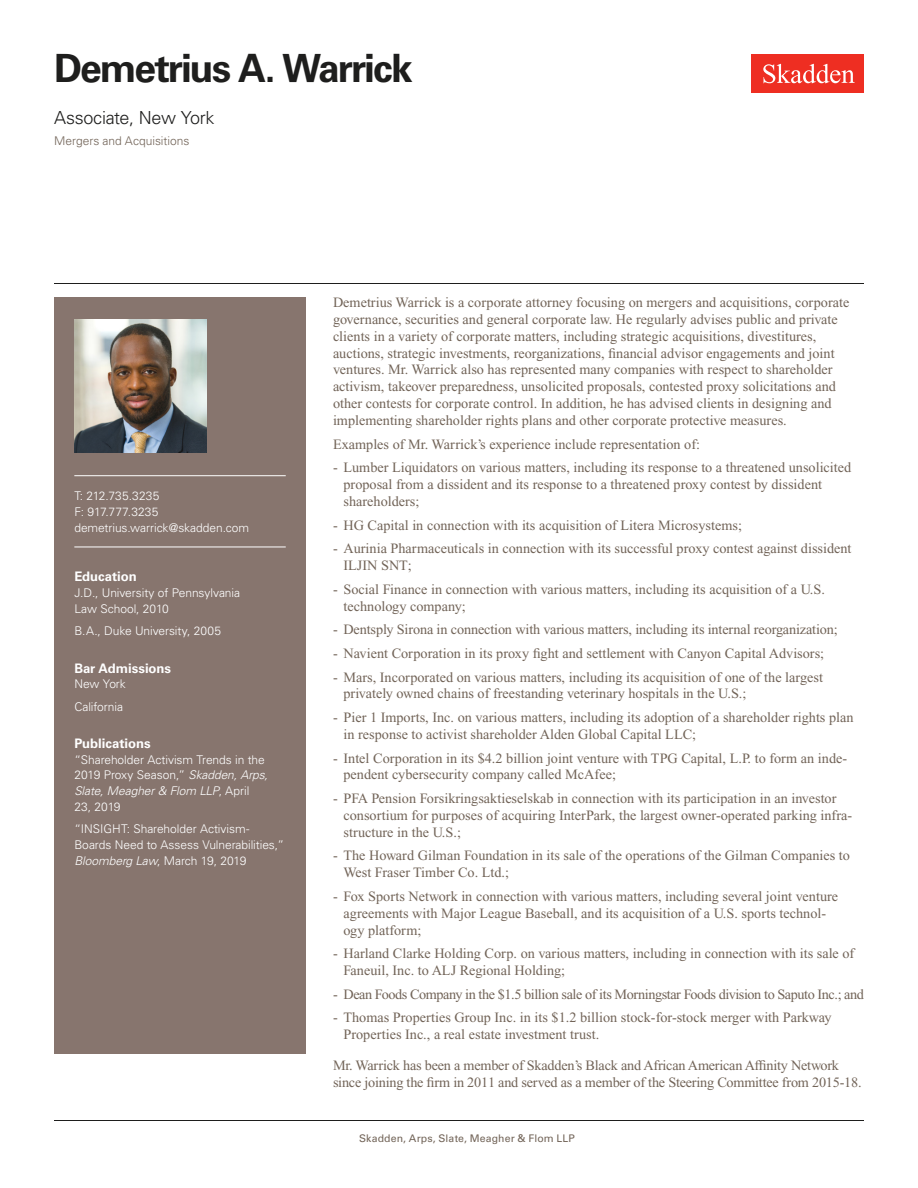
<style>
.page{position:relative;width:918px;height:1188px;background:#fff}
.page>*{position:absolute;margin:0;border:0;box-sizing:border-box;transform-origin:0 0}
.Name{font:700 39px "Univers LT Std";letter-spacing:-.05em;color:#1e1e1d}
.Title_and_Office{font:300 18px "Univers LT Std";letter-spacing:-.015em;color:#1e1e1d}
.Main_Body{font:14.25px/16.8px "Times New Roman PS Std";color:#726458}
.Main_Body-2{font:14.25px "Times New Roman PS Std";letter-spacing:-.03em;color:#726458}
.Bar_Admission_Educat{font:700 13.2px "Univers LT Std";letter-spacing:-.005em;color:#fff}
.Sidebar_text{font:300 12px/15.8px "Univers LT Std";letter-spacing:-.005em;color:#fff}
.Email{font:300 12px "Univers LT Std";letter-spacing:-.005em;color:#fff}
.Practice{font:300 12px "Univers LT Std";color:#726458}
.Phone_Number{font:300 12px "Univers LT Std";letter-spacing:.01em;color:#fff}
.Fax_Number{font:300 12px "Univers LT Std";letter-spacing:.01em;color:#fff}
.Folio{font:10.5px "Univers LT Std";letter-spacing:.01em;color:#726458}
.s1{font-style:italic}
.s2{font-weight:700;color:#fff}
</style>
<div class="page">
<div style="left:752px;top:54px;width:112px;height:39px;background:#ee2e22"></div>
<svg style="left:763px;top:64px;width:92px;height:19px"></svg>
<div style="left:54px;top:297px;width:252px;height:756px;background:#87756e"></div>
<hr style="left:74px;top:475px;width:212px;height:1px;background:#fff">
<hr style="left:74px;top:547px;width:212px;height:1px;background:#fff">
<img style="left:74px;top:320px;width:132px;height:132px">
<hr style="left:54px;top:1120px;width:810px;height:1px;background:#1e1e1d">
<hr style="left:54px;top:283px;width:810px;height:1px;background:#1e1e1d">
<h1 class="Name" style="left:54px;top:46px;width:360px">Demetrius A. Warrick</h1>
<h2 class="Title_and_Office" style="left:54px;top:107px;width:162px">Associate, New York</h2>
<h3 class="Practice" style="left:54px;top:134px;width:137px">Mergers and Acquisitions</h3>
<p class="Phone_Number" style="left:74px;top:489px;width:87px">T: 212.735.3235</p>
<p class="Fax_Number" style="left:74px;top:504px;width:86px">F: 917.777.3235</p>
<p class="Email" style="left:74px;top:520px;width:176px">demetrius.warrick@skadden.com</p>
<p class="Bar_Admission_Educat" style="left:74px;top:569px;width:64px">Education</p>
<p class="Sidebar_text" style="left:74px;top:585px;width:167px">J.D., University of Pennsylvania<br>Law School, 2010</p>
<p class="Sidebar_text" style="left:74px;top:623px;width:148px">B.A., Duke University, 2005</p>
<p class="Bar_Admission_Educat" style="left:74px;top:660px;width:98px">Bar Admissions</p>
<p class="Sidebar_text" style="left:74px;top:676px;width:53px">New York</p>
<p class="Sidebar_text" style="left:74px;top:699px;width:50px">California</p>
<p class="Bar_Admission_Educat" style="left:74px;top:736px;width:78px">Publications</p>
<p class="Sidebar_text" style="left:74px;top:752px;width:195px">“Shareholder Activism Trends in the<br>2019 Proxy Season,” <span class="s1">Skadden, Arps,<br>Slate, Meagher &amp; Flom LLP</span>, April<br>23, 2019</p>
<p class="Sidebar_text" style="left:74px;top:821px;width:211px">“INSIGHT: Shareholder Activism-<br>Boards Need to Assess Vulnerabilities,”<br><span class="s1">Bloomberg Law</span>, March 19, 2019</p>
<p class="Main_Body" style="left:333px;top:294px;width:518px">Demetrius Warrick is a corporate attorney focusing on mergers and acquisitions, corporate governance, securities and general corporate law. He regularly advises public and private clients in a variety of corporate matters, including strategic acquisitions, divestitures, auctions, strategic investments, reorganizations, financial advisor engagements and joint ventures. Mr. Warrick also has represented many companies with respect to shareholder activism, takeover preparedness, unsolicited proposals, contested proxy solicitations and other contests for corporate control. In addition, he has advised clients in designing and implementing shareholder rights plans and other corporate protective measures.</p>
<p class="Main_Body" style="left:333px;top:436px;width:369px">Examples of Mr. Warrick’s experience include representation of:</p>
<p class="Main_Body" style="left:344px;top:459px;width:509px;text-indent:-10px">- Lumber Liquidators on various matters, including its response to a threatened unsolicited proposal from a dissident and its response to a threatened proxy contest by dissident shareholders;</p>
<p class="Main_Body" style="left:333px;top:517px;width:411px">- HG Capital in connection with its acquisition of Litera Microsystems;</p>
<p class="Main_Body" style="left:344px;top:540px;width:510px;text-indent:-10px">- Aurinia Pharmaceuticals in connection with its successful proxy contest against dissident<br>ILJIN SNT;</p>
<p class="Main_Body" style="left:344px;top:581px;width:483px;text-indent:-10px">- Social Finance in connection with various matters, including its acquisition of a U.S. technology company;</p>
<p class="Main_Body" style="left:333px;top:621px;width:506px">- Dentsply Sirona in connection with various matters, including its internal reorganization;</p>
<p class="Main_Body" style="left:333px;top:645px;width:493px">- Navient Corporation in its proxy fight and settlement with Canyon Capital Advisors;</p>
<p class="Main_Body" style="left:344px;top:668px;width:481px;text-indent:-10px">- Mars, Incorporated on various matters, including its acquisition of one of the largest privately owned chains of freestanding veterinary hospitals in the U.S.;</p>
<p class="Main_Body" style="left:344px;top:709px;width:512px;text-indent:-10px">- Pier 1 Imports, Inc. on various matters, including its adoption of a shareholder rights plan in response to activist shareholder Alden Global Capital LLC;</p>
<p class="Main_Body" style="left:344px;top:749px;width:505px;text-indent:-10px">- Intel Corporation in its $4.2 billion joint venture with TPG Capital, L.P. to form an inde&shy;pendent cybersecurity company called McAfee;</p>
<p class="Main_Body" style="left:344px;top:790px;width:510px;text-indent:-10px">- PFA Pension Forsikringsaktieselskab in connection with its participation in an investor consortium for purposes of acquiring InterPark, the largest owner-operated parking infra&shy;structure in the U.S.;</p>
<p class="Main_Body" style="left:344px;top:847px;width:508px;text-indent:-10px">- The Howard Gilman Foundation in its sale of the operations of the Gilman Companies to<br>West Fraser Timber Co. Ltd.;</p>
<p class="Main_Body" style="left:344px;top:888px;width:496px;text-indent:-10px">- Fox Sports Network in connection with various matters, including several joint venture agreements with Major League Baseball, and its acquisition of a U.S. sports technol&shy;ogy platform;</p>
<p class="Main_Body" style="left:344px;top:945px;width:512px;text-indent:-10px">- Harland Clarke Holding Corp. on various matters, including in connection with its sale of<br>Faneuil, Inc. to ALJ Regional Holding;</p>
<p class="Main_Body-2" style="left:333px;top:986px;width:533px">- Dean Foods Company in the $1.5 billion sale of its Morningstar Foods division to Saputo Inc.; and</p>
<p class="Main_Body" style="left:344px;top:1009px;width:490px;text-indent:-10px">- Thomas Properties Group Inc. in its $1.2 billion stock-for-stock merger with Parkway<br>Properties Inc., a real estate investment trust.</p>
<p class="Main_Body" style="left:333px;top:1057px;width:530px">Mr. Warrick has been a member of Skadden’s Black and African American Affinity Network since joining the firm in 2011 and served as a member of the Steering Committee from 2015-18.</p>
<p class="Folio" style="left:343px;top:1132px;width:233px"><span class="s2">1</span> Skadden, Arps, Slate, Meagher &amp; Flom LLP</p>
</div>
